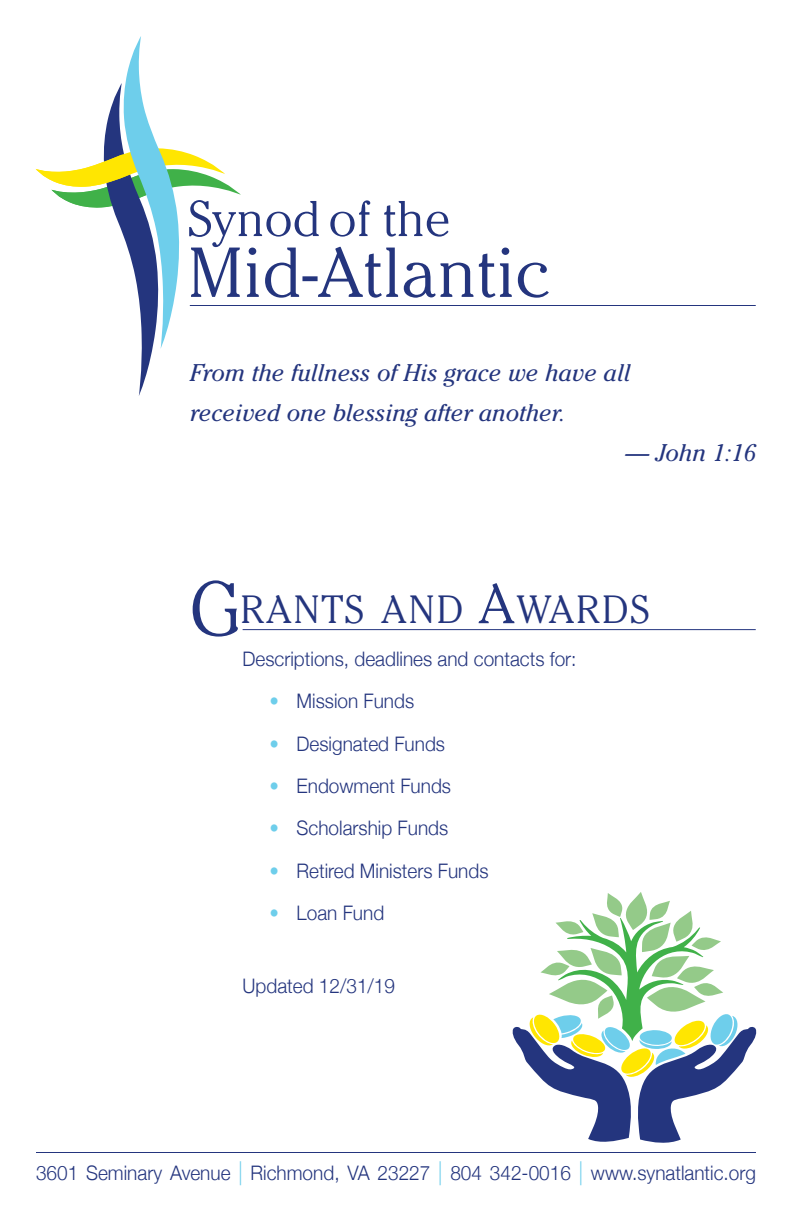
<style>
.page{position:relative;width:792px;height:1224px;background:#fff}
.page>*{position:absolute;margin:0;border:0;box-sizing:border-box;transform-origin:0 0}
.t1{font:300 39.2px "Cheltenham";letter-spacing:.045em;color:#24357e}
.t2{font:italic 24px/40px "Cheltenham";color:#24357e}
.t3{font:300 20px "Helvetica Neue";color:#24357e;scale:.95 1}
.s1{font-size:76px}
.s2{font-size:56px}
.s3{color:#6eceeb}
.s4{font-size:24px;color:#6eceeb}
</style>
<div class="page">
<svg style="left:36px;top:36px;width:513px;height:360px"></svg>
<hr style="left:190px;top:305px;width:566px;height:1px;background:#24357e">
<hr style="left:36px;top:1152px;width:720px;height:1px;background:#24357e">
<svg style="left:512px;top:892px;width:245px;height:251px"></svg>
<hr style="left:243px;top:629px;width:513px;height:1px;background:#24357e">
<p class="t2" style="left:190px;top:353px;width:442px">From the fullness of His grace we have all received one blessing after another.</p>
<p class="t2" style="left:625px;top:433px;width:133px">— John 1:16</p>
<h1 class="t1" style="left:190px;top:587px;width:461px"><span class="s1">G</span>RANTS AND <span class="s2">A</span>WARDS</h1>
<p class="t3" style="left:243px;top:643px;width:353px">Descriptions, deadlines and contacts for:</p>
<p class="t3" style="left:270px;top:685px;width:154px"><span class="s3">•</span> Mission Funds</p>
<p class="t3" style="left:270px;top:727px;width:186px"><span class="s3">•</span> Designated Funds</p>
<p class="t3" style="left:270px;top:770px;width:193px"><span class="s3">•</span> Endowment Funds</p>
<p class="t3" style="left:270px;top:812px;width:190px"><span class="s3">•</span> Scholarship Funds</p>
<p class="t3" style="left:270px;top:855px;width:232px"><span class="s3">•</span> Retired Ministers Funds</p>
<p class="t3" style="left:270px;top:897px;width:122px"><span class="s3">•</span> Loan Fund</p>
<p class="t3" style="left:243px;top:970px;width:162px">Updated 12/31/19</p>
<p class="t3" style="left:36px;top:1156px;width:759px">3601 Seminary Avenue <span class="s4">|</span> Richmond, VA 23227 <span class="s4">|</span> 804 342-0016 <span class="s4">|</span> www.synatlantic.org</p>
</div>
